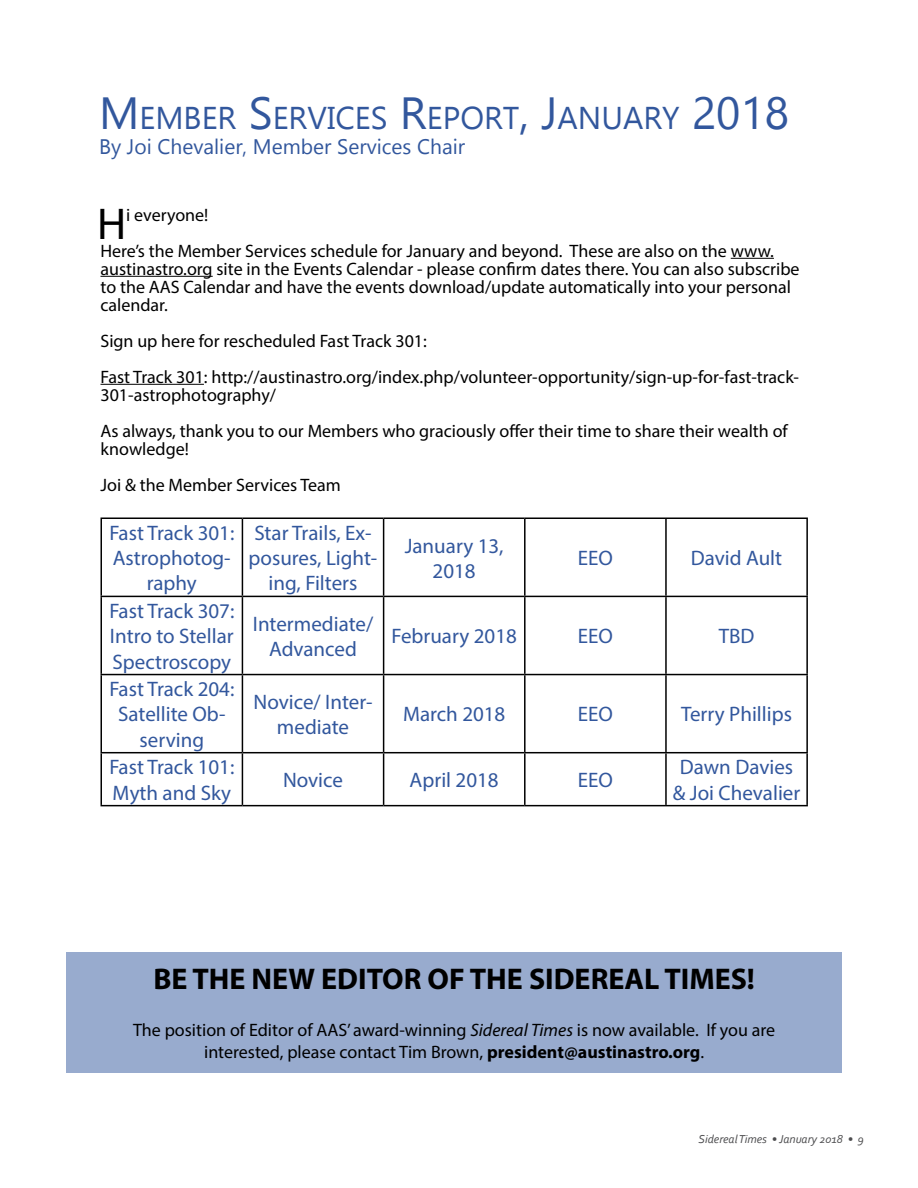
<style>
.page{position:relative;width:918px;height:1188px;background:#fff}
.page>*{position:absolute;margin:0;border:0;box-sizing:border-box;transform-origin:0 0}
.t1{font:44.7px "Myriad Pro";color:#000}
.t2{font:31.5px "Gadugi";color:#32579d}
.t3{font:700 30px "Myriad Pro";color:#000}
.t4{font:21px/25.2px "Myriad Pro";color:#32579d;text-align:center}
.t5{font:21px "Gadugi";color:#32579d}
.t6{font:18px/36px "Myriad Pro";color:#000}
.t7{font:italic 12px "Corbel";color:#4d4d4f}
.s1{font-size:45px}
.s2{font-style:italic}
.s3{font-weight:700}
</style>
<div class="page">
<hr style="left:731px;top:258px;width:43px;height:1px;background:#000">
<hr style="left:100px;top:276px;width:113px;height:1px;background:#000">
<hr style="left:100px;top:384px;width:104px;height:1px;background:#000">
<hr style="left:100px;top:518px;width:142px;height:1px;background:#000">
<hr style="left:100px;top:519px;width:2px;height:77px;background:#000">
<hr style="left:242px;top:518px;width:142px;height:1px;background:#000">
<hr style="left:242px;top:519px;width:1px;height:77px;background:#000">
<hr style="left:384px;top:518px;width:141px;height:1px;background:#000">
<hr style="left:383px;top:519px;width:1px;height:77px;background:#000">
<hr style="left:525px;top:518px;width:141px;height:1px;background:#000">
<hr style="left:524px;top:519px;width:2px;height:77px;background:#000">
<hr style="left:666px;top:518px;width:142px;height:1px;background:#000">
<hr style="left:665px;top:519px;width:2px;height:77px;background:#000">
<hr style="left:806px;top:519px;width:2px;height:77px;background:#000">
<hr style="left:100px;top:596px;width:142px;height:1px;background:#000">
<hr style="left:100px;top:597px;width:2px;height:77px;background:#000">
<hr style="left:242px;top:596px;width:142px;height:1px;background:#000">
<hr style="left:242px;top:597px;width:1px;height:77px;background:#000">
<hr style="left:384px;top:596px;width:141px;height:1px;background:#000">
<hr style="left:383px;top:597px;width:1px;height:77px;background:#000">
<hr style="left:525px;top:596px;width:141px;height:1px;background:#000">
<hr style="left:524px;top:597px;width:2px;height:77px;background:#000">
<hr style="left:666px;top:596px;width:142px;height:1px;background:#000">
<hr style="left:665px;top:597px;width:2px;height:77px;background:#000">
<hr style="left:806px;top:597px;width:2px;height:77px;background:#000">
<hr style="left:100px;top:674px;width:142px;height:1px;background:#000">
<hr style="left:100px;top:675px;width:2px;height:77px;background:#000">
<hr style="left:242px;top:674px;width:142px;height:1px;background:#000">
<hr style="left:242px;top:675px;width:1px;height:77px;background:#000">
<hr style="left:384px;top:674px;width:141px;height:1px;background:#000">
<hr style="left:383px;top:675px;width:1px;height:77px;background:#000">
<hr style="left:525px;top:674px;width:141px;height:1px;background:#000">
<hr style="left:524px;top:675px;width:2px;height:77px;background:#000">
<hr style="left:666px;top:674px;width:142px;height:1px;background:#000">
<hr style="left:665px;top:675px;width:2px;height:77px;background:#000">
<hr style="left:806px;top:675px;width:2px;height:77px;background:#000">
<hr style="left:100px;top:752px;width:142px;height:1px;background:#000">
<hr style="left:100px;top:753px;width:2px;height:52px;background:#000">
<hr style="left:242px;top:752px;width:142px;height:1px;background:#000">
<hr style="left:242px;top:753px;width:1px;height:52px;background:#000">
<hr style="left:384px;top:752px;width:141px;height:1px;background:#000">
<hr style="left:383px;top:753px;width:1px;height:52px;background:#000">
<hr style="left:525px;top:752px;width:141px;height:1px;background:#000">
<hr style="left:524px;top:753px;width:2px;height:52px;background:#000">
<hr style="left:666px;top:752px;width:142px;height:1px;background:#000">
<hr style="left:665px;top:753px;width:2px;height:52px;background:#000">
<hr style="left:806px;top:753px;width:2px;height:52px;background:#000">
<hr style="left:100px;top:805px;width:142px;height:1px;background:#000">
<hr style="left:242px;top:805px;width:142px;height:1px;background:#000">
<hr style="left:384px;top:805px;width:141px;height:1px;background:#000">
<hr style="left:525px;top:805px;width:141px;height:1px;background:#000">
<hr style="left:666px;top:805px;width:142px;height:1px;background:#000">
<div style="left:66px;top:952px;width:776px;height:120px;background:#98abce"></div>
<h2 class="t2" style="left:99px;top:99px;width:692px"><span class="s1">M</span> EMBER <span class="s1">S</span>ERVICES <span class="s1">R</span>EPORT<span class="s1">, J</span>ANUARY <span class="s1">2018</span></h2>
<p class="t5" style="left:99px;top:134px;width:368px">By Joi Chevalier, Member Services Chair</p>
<p class="t6" style="left:101px;top:196px;width:675px;text-indent:26px">i everyone!<br>Here’s the Member Services schedule for January and beyond. These are also on the www.</p>
<p class="t6" style="left:101px;top:259px;width:701px;line-height:18px">austinastro.org site in the Events Calendar - please confirm dates there. You can also subscribe to the AAS Calendar and have the events download/update automatically into your personal calendar.</p>
<p class="t6" style="left:101px;top:322px;width:700px">Sign up here for rescheduled Fast Track 301:<br>Fast Track 301: http://austinastro.org/index.php/volunteer-opportunity/sign-up-for-fast-track-</p>
<p class="t6" style="left:101px;top:376px;width:689px">301-astrophotography/<br>As always, thank you to our Members who graciously offer their time to share their wealth of</p>
<p class="t6" style="left:101px;top:430px;width:242px">knowledge!<br>Joi &amp; the Member Services Team</p>
<p class="t4" style="left:109px;top:520px;width:127px">Fast Track 301:<br>Astrophotog&shy;raphy</p>
<p class="t4" style="left:249px;top:520px;width:130px">Star Trails, Ex&shy;posures, Light&shy;ing, Filters</p>
<h1 class="t1" style="left:97px;top:196px;width:31px">H</h1>
<p class="t4" style="left:405px;top:533px;width:100px">January 13,<br>2018</p>
<p class="t4" style="left:578px;top:545px;width:37px">EEO</p>
<p class="t4" style="left:691px;top:545px;width:93px">David Ault</p>
<p class="t4" style="left:109px;top:598px;width:127px;text-align:justify">Fast Track 307:<br>Intro to Stellar Spectroscopy</p>
<p class="t4" style="left:109px;top:676px;width:127px">Fast Track 204:<br>Satellite Ob&shy;serving</p>
<p class="t4" style="left:109px;top:754px;width:127px;text-align:left">Fast Track 101:<br>Myth and Sky</p>
<p class="t4" style="left:253px;top:611px;width:122px">Intermediate/<br>Advanced</p>
<p class="t4" style="left:254px;top:689px;width:121px">Novice/ Inter&shy;mediate</p>
<p class="t4" style="left:391px;top:623px;width:127px">February 2018</p>
<p class="t4" style="left:578px;top:623px;width:37px">EEO</p>
<p class="t4" style="left:719px;top:623px;width:37px">TBD</p>
<p class="t4" style="left:403px;top:702px;width:104px">March 2018</p>
<p class="t4" style="left:578px;top:702px;width:37px">EEO</p>
<p class="t4" style="left:681px;top:702px;width:112px">Terry Phillips</p>
<p class="t4" style="left:283px;top:767px;width:62px">Novice</p>
<p class="t4" style="left:410px;top:767px;width:91px">April 2018</p>
<p class="t4" style="left:578px;top:767px;width:37px">EEO</p>
<p class="t4" style="left:673px;top:754px;width:129px">Dawn Davies &amp; Joi Chevalier</p>
<h3 class="t3" style="left:153px;top:959px;width:603px">BE THE NEW EDITOR OF THE SIDEREAL TIMES!</h3>
<p class="t6" style="left:133px;top:1019px;width:644px;line-height:21.6px;text-align:center">The position of Editor of AAS’ award-winning <span class="s2">Sidereal Times</span> is now available. If you are interested, please contact Tim Brown, <span class="s3">president@austinastro.org</span>.</p>
<p class="t7" style="left:699px;top:1131px;width:167px">Sidereal Times • January 2018 • 9</p>
</div>
